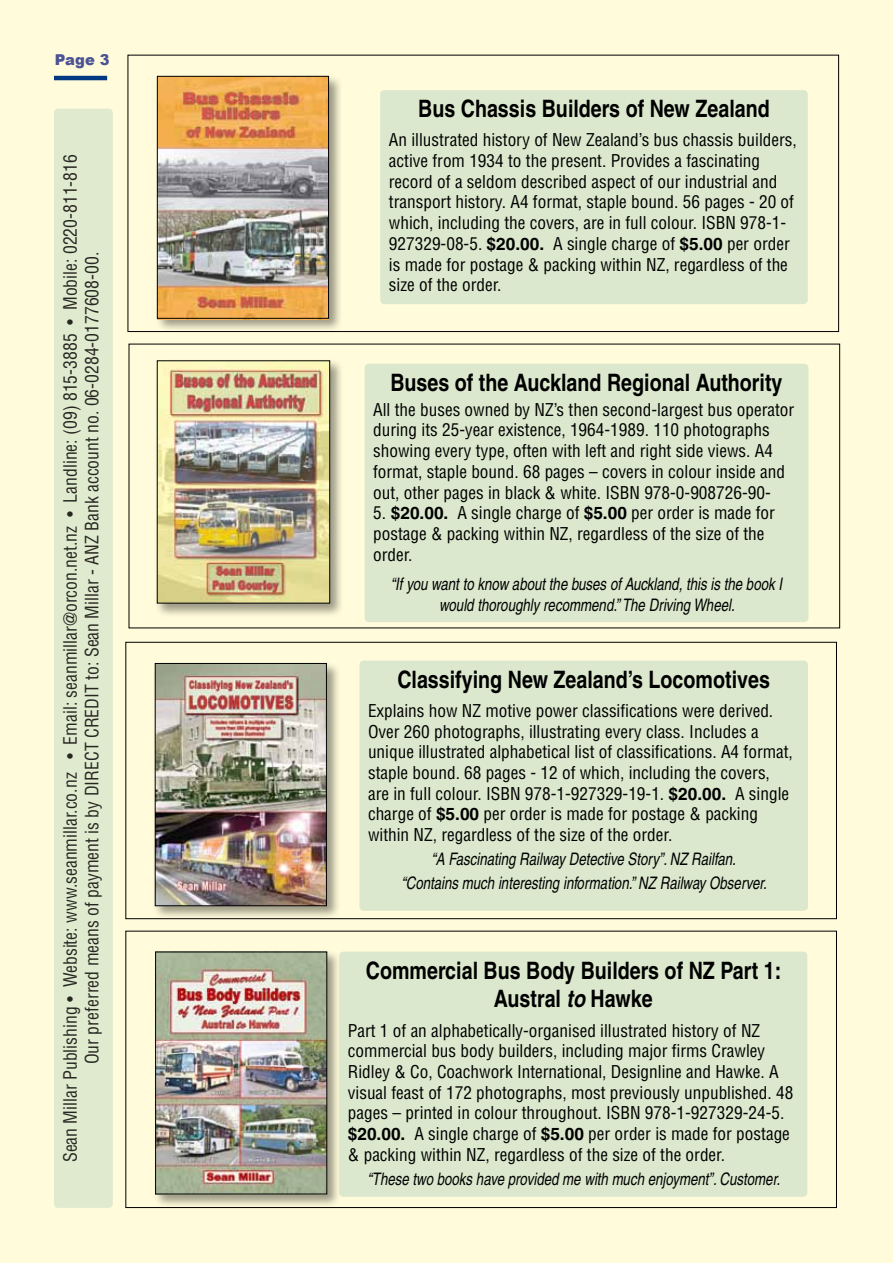
<style>
.page{position:relative;width:893px;height:1263px;background:#fffbdb}
.page>*{position:absolute;margin:0;border:0;box-sizing:border-box;transform-origin:0 0}
.t1{font:700 condensed 24px/28.8px "Helvetica";color:#000;text-align:center}
.t2{font:condensed 18px/21.6px "Helvetica";color:#000;text-align:center}
.t3{font:condensed 17.25px/20.7px "Helvetica";color:#000}
.t4{font:italic condensed 17.25px/20.7px "Helvetica";color:#000;text-align:center;scale:.94 1}
.t5{font:900 15px "Arial";color:#4b5394}
.s1{font-weight:700;font-stretch:normal}
.s2{font-style:italic}
</style>
<div class="page">
<div style="left:54px;top:109px;width:59px;height:1099px;background:#dbe8cd;border-radius:4px"></div>
<div style="left:380px;top:90px;width:428px;height:214px;background:#dbe8cd;border-radius:4px"></div>
<div style="left:155px;top:74px;width:188px;height:259px;background:#000;opacity:.4"></div>
<img style="left:159px;top:78px;width:168px;height:239px">
<div style="left:157px;top:76px;width:172px;height:243px;border:1px solid #000"></div>
<div style="left:365px;top:364px;width:443px;height:258px;background:#dbe8cd;border-radius:4px"></div>
<div style="left:155px;top:358px;width:189px;height:260px;background:#000;opacity:.4"></div>
<img style="left:159px;top:362px;width:169px;height:239px">
<div style="left:157px;top:360px;width:173px;height:243px;border:1px solid #000"></div>
<div style="left:359px;top:660px;width:449px;height:251px;background:#dbe8cd;border-radius:4px"></div>
<div style="left:153px;top:661px;width:188px;height:259px;background:#000;opacity:.4"></div>
<img style="left:157px;top:665px;width:168px;height:239px">
<div style="left:155px;top:663px;width:172px;height:243px;border:1px solid #000"></div>
<div style="left:339px;top:951px;width:468px;height:246px;background:#dbe8cd;border-radius:4px"></div>
<div style="left:153px;top:949px;width:188px;height:259px;background:#000;opacity:.4"></div>
<img style="left:157px;top:953px;width:168px;height:239px">
<div style="left:155px;top:951px;width:172px;height:243px;border:1px solid #000"></div>
<hr style="left:54px;top:76px;width:53px;height:4px;background:#003882">
<p class="t5" style="left:55px;top:51px;width:56px">Page 3</p>
<p class="t2" style="left:59px;top:1162px;width:1009px;rotate:-90deg">Sean Millar Publishing • Website: www.seanmillar.co.nz • Email: seanmillar@orcon.net.nz • Landline: (09) 815-3885 • Mobile: 0220-811-816<br>Our preferred means of payment is by DIRECT CREDIT to: Sean Millar - ANZ Bank account no. 06-0284-0177608-00.</p>
<h1 class="t1" style="left:418px;top:94px;width:353px">Bus Chassis Builders of New Zealand</h1>
<p class="t3" style="left:389px;top:130px;width:409px">An illustrated history of New Zealand’s bus chassis builders, active from 1934 to the present. Provides a fascinating record of a seldom described aspect of our industrial and transport history. A4 format, staple bound. 56 pages - 20 of which, including the covers, are in full colour. ISBN 978-1- 927329-08-5. <span class="s1">$20.00.</span> A single charge of <span class="s1">$5.00</span> per order is made for postage &amp; packing within NZ, regardless of the size of the order.</p>
<h1 class="t1" style="left:390px;top:368px;width:394px">Buses of the Auckland Regional Authority</h1>
<p class="t3" style="left:373px;top:399px;width:423px">All the buses owned by NZ’s then second-largest bus operator during its 25-year existence, 1964-1989. 110 photographs showing every type, often with left and right side views. A4 format, staple bound. 68 pages – covers in colour inside and out, other pages in black &amp; white. ISBN 978-0-908726-90-</p>
<p class="t3" style="left:373px;top:502px;width:403px">5. <span class="s1">$20.00.</span> A single charge of <span class="s1">$5.00</span> per order is made for postage &amp; packing within NZ, regardless of the size of the order.</p>
<p class="t4" style="left:391px;top:573px;width:418px">“If you want to know about the buses of Auckland, this is the book I would thoroughly recommend.” The Driving Wheel.</p>
<h1 class="t1" style="left:397px;top:664px;width:374px">Classifying New Zealand’s Locomotives</h1>
<p class="t3" style="left:368px;top:700px;width:426px">Explains how NZ motive power classifications were derived.<br>Over 260 photographs, illustrating every class. Includes a unique illustrated alphabetical list of classifications. A4 format, staple bound. 68 pages - 12 of which, including the covers, are in full colour. ISBN 978-1-927329-19-1. <span class="s1">$20.00.</span> A single charge of <span class="s1">$5.00</span> per order is made for postage &amp; packing within NZ, regardless of the size of the order.</p>
<p class="t4" style="left:401px;top:847px;width:390px;line-height:24.2px">“A Fascinating Railway Detective Story”. NZ Railfan. “Contains much interesting information.” NZ Railway Observer.</p>
<h1 class="t1" style="left:366px;top:955px;width:417px">Commercial Bus Body Builders of NZ Part 1:<br>Austral <span class="s2">to</span> Hawke</h1>
<p class="t3" style="left:348px;top:1020px;width:447px">Part 1 of an alphabetically-organised illustrated history of NZ commercial bus body builders, including major firms Crawley Ridley &amp; Co, Coachwork International, Designline and Hawke. A visual feast of 172 photographs, most previously unpublished. 48 pages – printed in colour throughout. ISBN 978-1-927329-24-5. <span class="s1">$20.00.</span> A single charge of <span class="s1">$5.00</span> per order is made for postage &amp; packing within NZ, regardless of the size of the order.</p>
<p class="t4" style="left:367px;top:1168px;width:440px">“These two books have provided me with much enjoyment”. Customer.</p>
</div>
